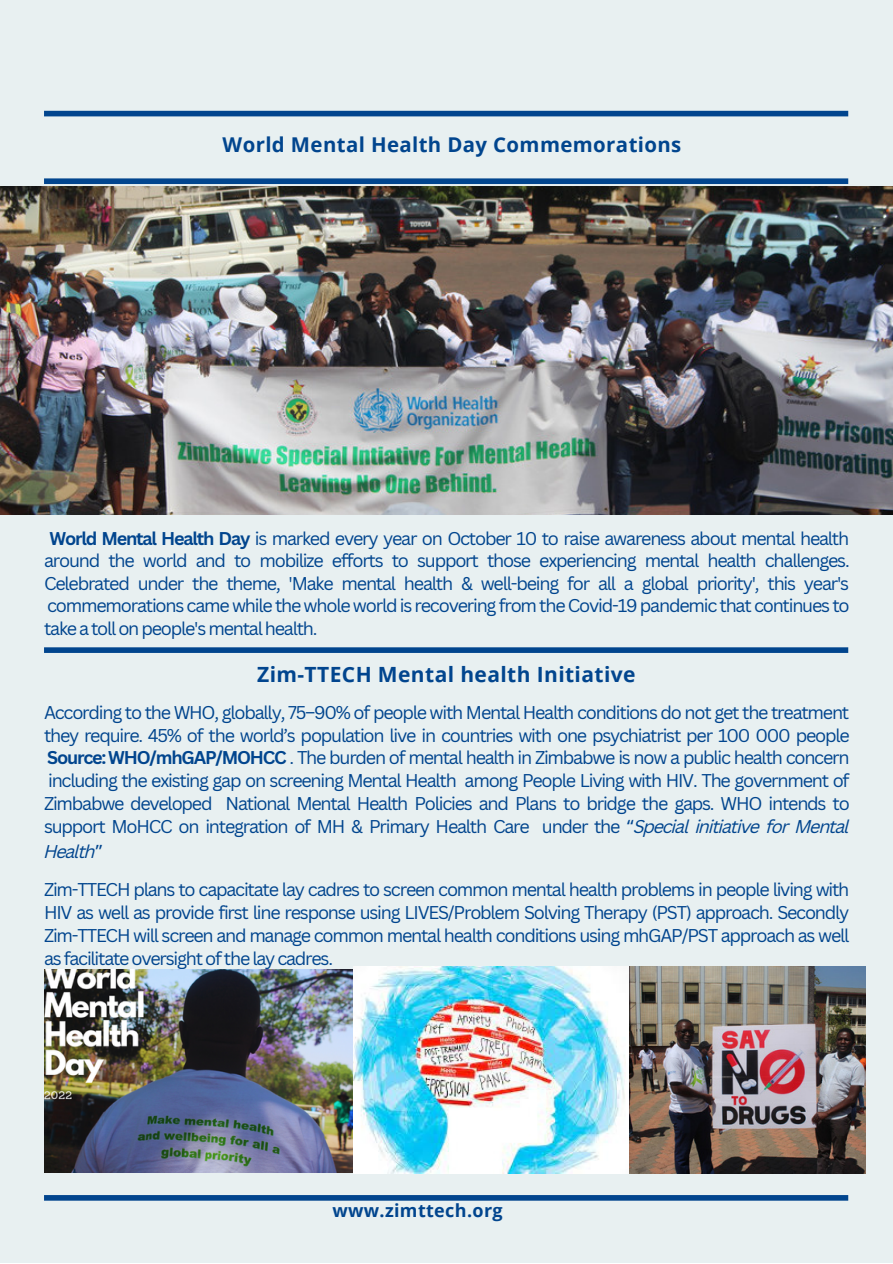
<style>
.page{position:relative;width:893px;height:1264px;background:#fff}
.page>*{position:absolute;margin:0;border:0;box-sizing:border-box;transform-origin:0 0}
.t1{font:700 21px "Open Sans";letter-spacing:.02em;color:#01458e}
.t2{font:700 20.4px "Open Sans";letter-spacing:.02em;color:#01458e}
.t3{font:18px/22.8px "Canva Sans";letter-spacing:-.07em;color:#01458e;text-align:justify}
.t4{font:700 18px "Open Sans";letter-spacing:.02em;color:#01458e}
.s1{font-weight:700}
.s2{font-family:"Noto Sans Gurmukhi"}
.s3{font-style:italic}
</style>
<div class="page">
<div style="left:0;top:0;width:892px;height:1262px;background:#e8f0f1"></div>
<div style="left:44px;top:111px;width:804px;height:5px;background:#01458e"></div>
<img style="left:0;top:187px;width:892px;height:327px">
<div style="left:44px;top:178px;width:804px;height:6px;background:#01458e"></div>
<div style="left:44px;top:647px;width:804px;height:6px;background:#01458e"></div>
<svg style="left:44px;top:1195px;width:804px;height:5px;background:#03478f"></svg>
<img style="left:44px;top:969px;width:309px;height:203px">
<img style="left:353px;top:966px;width:512px;height:207px">
<p class="t2" style="left:222px;top:130px;width:460px">World Mental Health Day Commemorations</p>
<p class="t3" style="left:44px;top:526px;width:807px;text-indent:5px"><span class="s1">World Mental Health Day</span> is marked every year on October 10 to raise awareness about mental health around the world and to mobilize efforts to support those experiencing mental health challenges.<br>Celebrated under the theme, 'Make mental health &amp; well-being for all a global priority', this year's commemorations came while the whole world is recovering from the Covid-19 pandemic that continues to take a toll on people's mental health.</p>
<p class="t1" style="left:257px;top:660px;width:380px">Zim-TTECH Mental health Initiative</p>
<p class="t3" style="left:44px;top:700px;width:807px">According to the WHO, globally, 75–90% of people with Mental Health conditions do not get the treatment they require. 45% of the world’s population live in countries with one psychiatrist per 100 000 people <span class="s1">Source: WHO/mhGAP/MOHCC</span> . The burden of mental health in Zimbabwe is now a public health concern including the existing gap on screening Mental Health among People Living with HIV. The government of Zimbabwe developed National Mental Health Policies and Plans to bridge the gaps. WHO intends to support MoHCC on integration of MH &amp; Primary Health Care under the <span class="s2">“</span><span class="s3">Special initiative for Mental</span></p>
<p class="t3" style="left:44px;top:831px;width:806px;line-height:38.4px"><span class="s3">Health</span><span class="s2">”<br></span>Zim-TTECH plans to capacitate lay cadres to screen common mental health problems in people living with</p>
<p class="t3" style="left:44px;top:900px;width:806px">HIV as well as provide first line response using LIVES/Problem Solving Therapy (PST) approach. Secondly Zim-TTECH will screen and manage common mental health conditions using mhGAP/PST approach as well as facilitate oversight of the lay cadres.</p>
<p class="t4" style="left:332px;top:1197px;width:172px">www.zimttech.org</p>
</div>
